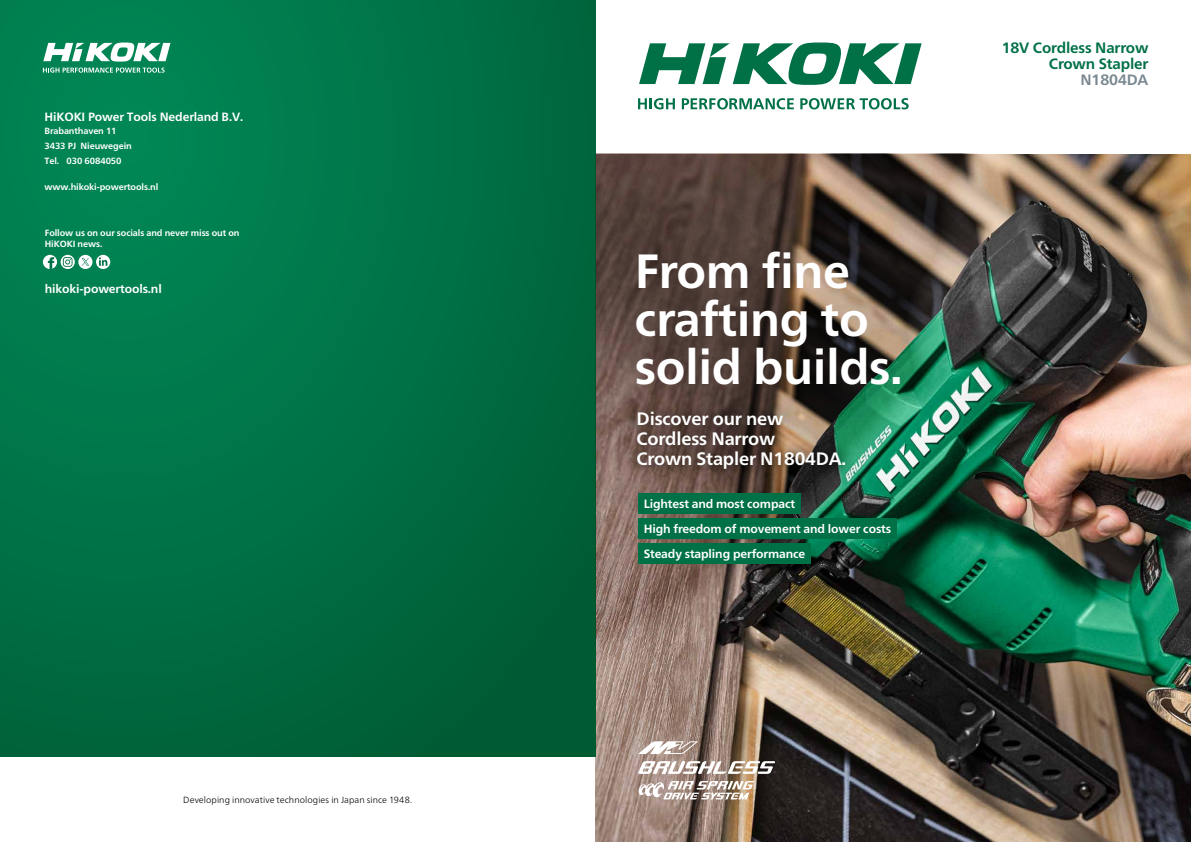
<style>
.page{position:relative;width:1191px;height:842px;background:#fff}
.page>*{position:absolute;margin:0;border:0;box-sizing:border-box;transform-origin:0 0}
.t1{font:700 48px/48px "Frutiger Neue LTW1 G";letter-spacing:-.01em;color:#fff}
.t2{font:700 18px/20px "Frutiger Neue LTW1 G";letter-spacing:-.01em;color:#fff}
.t3{font:700 15px/16px "Frutiger Neue LTW1 G";letter-spacing:-.01em;color:#007046;text-align:right}
.t4{font:700 15px "Frutiger Neue LTW1 G";letter-spacing:-.01em;color:#7a8890}
.t5{font:700 12px/24.7px "Frutiger Neue LTW1 G";letter-spacing:-.01em;color:#fff}
.t6{font:700 9px/14.9px "Frutiger Neue LTW1 G";letter-spacing:-.01em;color:#fff}
.t7{font:300 9px "Frutiger Neue LTW1 G";letter-spacing:.005em;color:#000}
</style>
<div class="page">
<img style="left:595px;top:154px;width:596px;height:688px">
<svg style="left:0;top:0;width:595px;height:757px;background:#007045"></svg>
<img style="left:595px;top:153px;width:394px;height:531px">
<svg style="left:638px;top:98px;width:37px;height:11px"></svg>
<svg style="left:682px;top:98px;width:112px;height:11px"></svg>
<svg style="left:800px;top:98px;width:108px;height:11px"></svg>
<svg style="left:639px;top:43px;width:282px;height:42px"></svg>
<div style="left:625px;top:400px;width:231px;height:80px;background:#000;opacity:.75"></div>
<div style="left:638px;top:518px;width:258px;height:21px;background:#007046"></div>
<div style="left:638px;top:543px;width:173px;height:20px;background:#007046"></div>
<div style="left:638px;top:493px;width:162px;height:21px;background:#007046"></div>
<svg style="left:43px;top:68px;width:122px;height:5px"></svg>
<svg style="left:43px;top:43px;width:127px;height:19px"></svg>
<div style="left:43px;top:255px;width:14px;height:14px;background:#fff;border-radius:50%"></div>
<svg style="left:48px;top:257px;width:6px;height:12px"></svg>
<svg style="left:61px;top:255px;width:14px;height:14px"></svg>
<svg style="left:63px;top:257px;width:9px;height:10px"></svg>
<div style="left:78px;top:255px;width:14px;height:14px;background:#fff;border-radius:50%"></div>
<svg style="left:82px;top:258px;width:7px;height:8px"></svg>
<div style="left:96px;top:255px;width:14px;height:14px;background:#fff;border-radius:50%"></div>
<svg style="left:99px;top:257px;width:8px;height:9px"></svg>
<svg style="left:638px;top:741px;width:60px;height:13px"></svg>
<svg style="left:638px;top:761px;width:137px;height:13px"></svg>
<svg style="left:638px;top:781px;width:116px;height:18px"></svg>
<p class="t5" style="left:44px;top:105px;width:200px">HiKOKI Power Tools Nederland B.V.</p>
<p class="t6" style="left:44px;top:123px;width:89px">Brabanthaven 11<br>3433 PJ Nieuwegein<br>Tel. 030 6084050</p>
<p class="t6" style="left:44px;top:179px;width:115px">www.hikoki-powertools.nl</p>
<p class="t6" style="left:45px;top:228px;width:196px;line-height:11px">Follow us on our socials and never miss out on<br>HiKOKI news.</p>
<p class="t5" style="left:45px;top:277px;width:118px">hikoki-powertools.nl</p>
<p class="t7" style="left:183px;top:794px;width:230px">Developing innovative technologies in Japan since 1948.</p>
<h1 class="t1" style="left:635px;top:247px;width:269px">From fine crafting to solid builds.</h1>
<h2 class="t2" style="left:636px;top:409px;width:211px">Discover our new<br>Cordless Narrow<br>Crown Stapler N1804DA.</h2>
<p class="t5" style="left:643px;top:492px;width:153px">Lightest and most compact</p>
<p class="t5" style="left:643px;top:516px;width:249px">High freedom of movement and lower costs<br>Steady stapling performance</p>
<p class="t3" style="left:1001px;top:40px;width:148px">18V Cordless Narrow<br>Crown Stapler</p>
<p class="t4" style="left:1080px;top:71px;width:69px">N1804DA</p>
</div>
